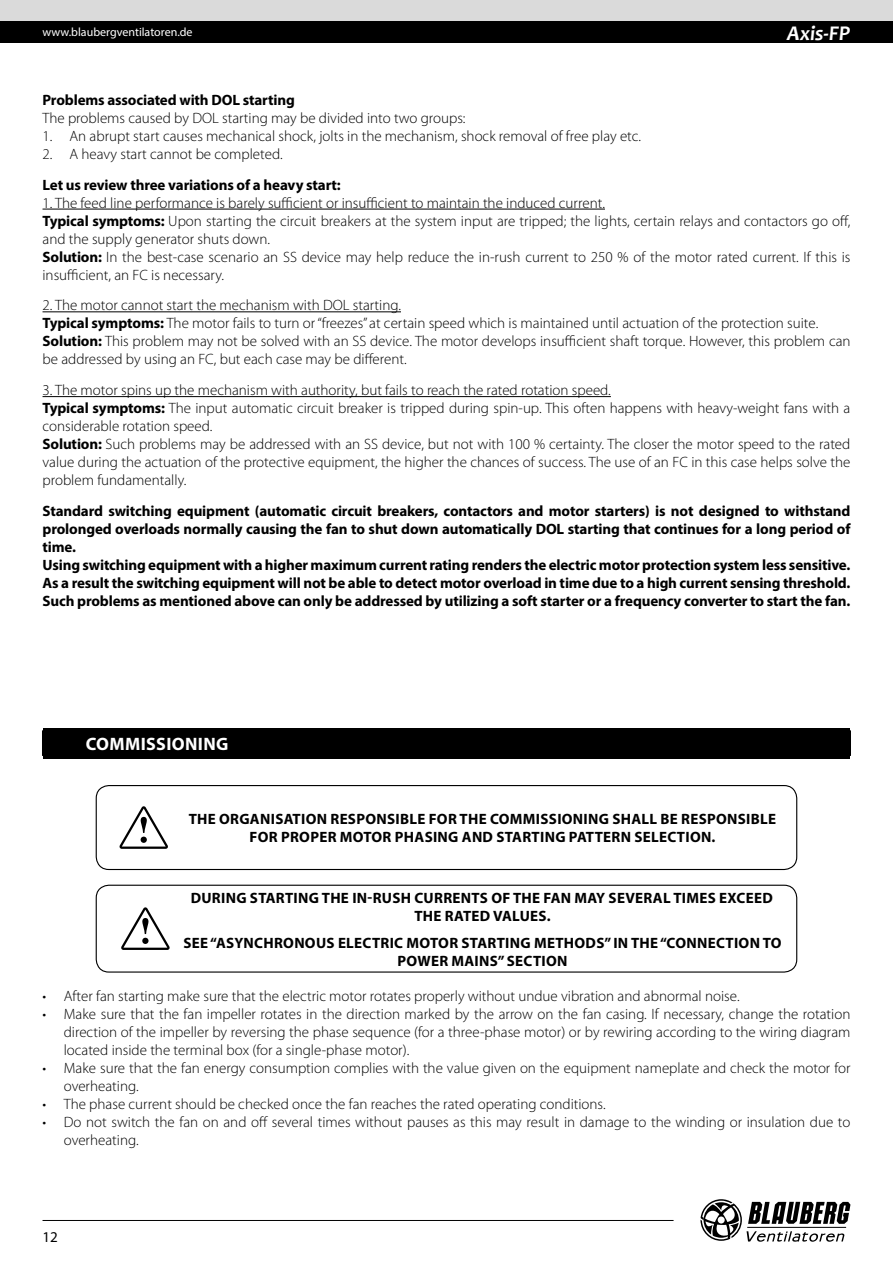
<style>
.page{position:relative;width:893px;height:1263px;background:#fff}
.page>*{position:absolute;margin:0;border:0;box-sizing:border-box;transform-origin:0 0}
.t1{font:italic 700 21px "Candara";color:#fff}
.t2{font:700 18px "Myriad Pro";letter-spacing:.02em;color:#fff}
.t3{font:300 15px/18px "Myriad Pro";color:#000}
.t4{font:700 15px/18px "Myriad Pro";letter-spacing:-.01em;color:#000}
.t5{font:700 15px/18px "Myriad Pro";letter-spacing:.02em;color:#000;text-align:center}
.t6{font:15px "Myriad Pro";color:#000}
.t7{font:12px "Myriad Pro";color:#fff}
.s1{font-weight:700}
</style>
<div class="page">
<hr style="left:43px;top:209px;width:562px;height:1px;background:#000">
<hr style="left:43px;top:311px;width:358px;height:1px;background:#000">
<hr style="left:43px;top:396px;width:568px;height:1px;background:#000">
<div style="left:43px;top:728px;width:807px;height:31px;background:#000"></div>
<div style="left:96px;top:785px;width:701px;height:85px;border:1px solid #000;border-radius:13px"></div>
<svg style="left:119px;top:806px;width:49px;height:43px"></svg>
<div style="left:96px;top:885px;width:701px;height:87px;border:1px solid #000;border-radius:13px"></div>
<svg style="left:121px;top:907px;width:49px;height:43px"></svg>
<div style="left:0;top:0;width:893px;height:21px;background:#dadada"></div>
<div style="left:0;top:21px;width:893px;height:22px;background:#000"></div>
<svg style="left:700px;top:1199px;width:150px;height:43px"></svg>
<hr style="left:43px;top:1220px;width:631px;height:1px;background:#000">
<p class="t7" style="left:43px;top:25px;width:152px">www.blaubergventilatoren.de</p>
<h1 class="t1" style="left:787px;top:20px;width:65px">Axis-FP</h1>
<p class="t4" style="left:43px;top:90px;width:254px">Problems associated with DOL starting</p>
<p class="t3" style="left:43px;top:109px;width:425px">The problems caused by DOL starting may be divided into two groups:</p>
<p class="t3" style="left:43px;top:127px;width:600px">1. An abrupt start causes mechanical shock, jolts in the mechanism, shock removal of free play etc.</p>
<p class="t3" style="left:43px;top:145px;width:242px">2. A heavy start cannot be completed.</p>
<p class="t4" style="left:43px;top:175px;width:300px">Let us review three variations of a heavy start:</p>
<p class="t3" style="left:43px;top:194px;width:809px">1. The feed line performance is barely sufficient or insufficient to maintain the induced current.<br><span class="s1">Typical symptoms:</span> Upon starting the circuit breakers at the system input are tripped; the lights, certain relays and contactors go off, and the supply generator shuts down.<br><span class="s1">Solution:</span> In the best-case scenario an SS device may help reduce the in-rush current to 250 % of the motor rated current. If this is insufficient, an FC is necessary.</p>
<p class="t3" style="left:43px;top:297px;width:809px">2. The motor cannot start the mechanism with DOL starting.<br><span class="s1">Typical symptoms:</span> The motor fails to turn or “freezes” at certain speed which is maintained until actuation of the protection suite.<br><span class="s1">Solution:</span> This problem may not be solved with an SS device. The motor develops insufficient shaft torque. However, this problem can be addressed by using an FC, but each case may be different.</p>
<p class="t3" style="left:43px;top:381px;width:809px">3. The motor spins up the mechanism with authority, but fails to reach the rated rotation speed.<br><span class="s1">Typical symptoms:</span> The input automatic circuit breaker is tripped during spin-up. This often happens with heavy-weight fans with a considerable rotation speed.<br><span class="s1">Solution:</span> Such problems may be addressed with an SS device, but not with 100 % certainty. The closer the motor speed to the rated value during the actuation of the protective equipment, the higher the chances of success. The use of an FC in this case helps solve the problem fundamentally.</p>
<p class="t4" style="left:43px;top:501px;width:809px">Standard switching equipment (automatic circuit breakers, contactors and motor starters) is not designed to withstand prolonged overloads normally causing the fan to shut down automatically DOL starting that continues for a long period of time.<br>Using switching equipment with a higher maximum current rating renders the electric motor protection system less sensitive.<br>As a result the switching equipment will not be able to detect motor overload in time due to a high current sensing threshold.<br>Such problems as mentioned above can only be addressed by utilizing a soft starter or a frequency converter to start the fan.</p>
<p class="t2" style="left:86px;top:732px;width:144px">COMMISSIONING</p>
<p class="t5" style="left:189px;top:810px;width:589px">THE ORGANISATION RESPONSIBLE FOR THE COMMISSIONING SHALL BE RESPONSIBLE<br>FOR PROPER MOTOR PHASING AND STARTING PATTERN SELECTION.</p>
<p class="t5" style="left:191px;top:888px;width:584px">DURING STARTING THE IN-RUSH CURRENTS OF THE FAN MAY SEVERAL TIMES EXCEED<br>THE RATED VALUES.</p>
<p class="t5" style="left:183px;top:933px;width:600px">SEE “ASYNCHRONOUS ELECTRIC MOTOR STARTING METHODS” IN THE “CONNECTION TO<br>POWER MAINS” SECTION</p>
<p class="t3" style="left:43px;top:987px;width:699px">• After fan starting make sure that the electric motor rotates properly without undue vibration and abnormal noise.</p>
<p class="t3" style="left:64px;top:1005px;width:788px;text-align:justify;text-indent:-21px">• Make sure that the fan impeller rotates in the direction marked by the arrow on the fan casing. If necessary, change the rotation direction of the impeller by reversing the phase sequence (for a three-phase motor) or by rewiring according to the wiring diagram located inside the terminal box (for a single-phase motor).</p>
<p class="t3" style="left:64px;top:1059px;width:788px;text-indent:-21px">• Make sure that the fan energy consumption complies with the value given on the equipment nameplate and check the motor for overheating.</p>
<p class="t3" style="left:43px;top:1095px;width:565px">• The phase current should be checked once the fan reaches the rated operating conditions.</p>
<p class="t3" style="left:64px;top:1113px;width:788px;text-indent:-21px">• Do not switch the fan on and off several times without pauses as this may result in damage to the winding or insulation due to overheating.</p>
<p class="t6" style="left:43px;top:1227px;width:17px">12</p>
</div>
